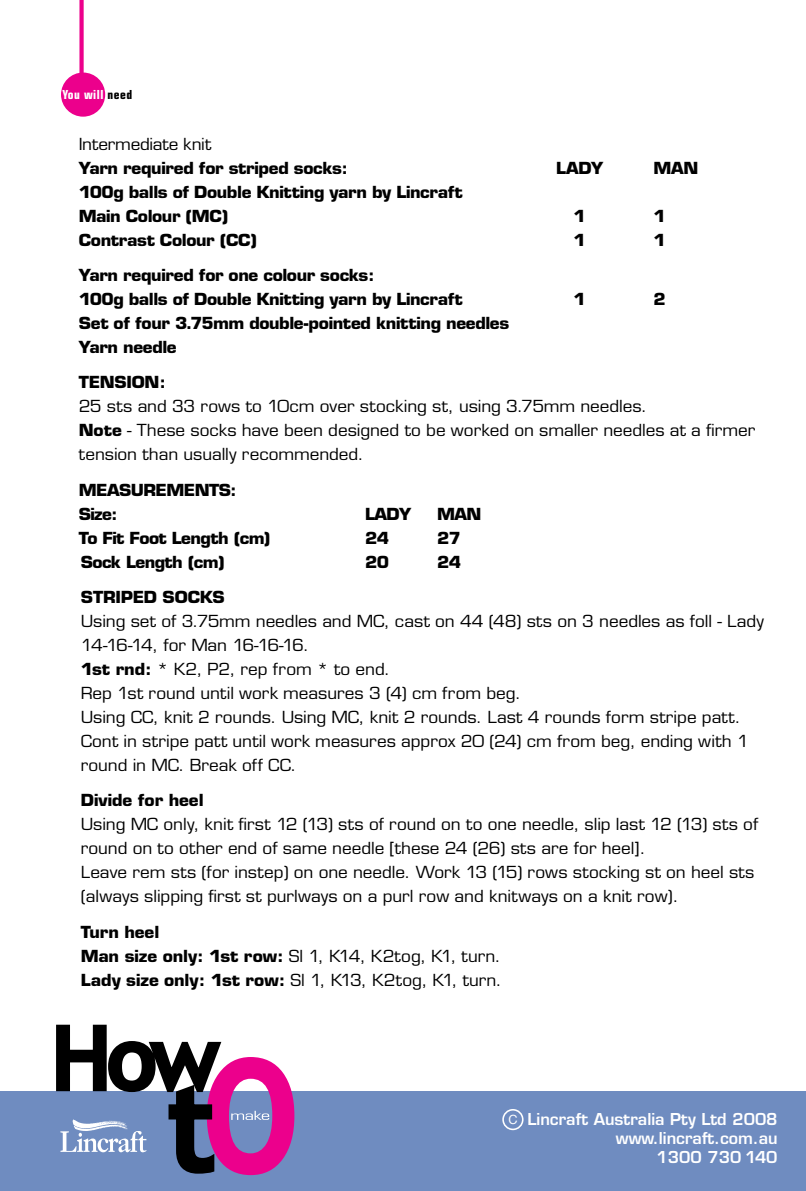
<style>
.page{position:relative;width:806px;height:1191px;background:#fff}
.page>*{position:absolute;margin:0;border:0;box-sizing:border-box;transform-origin:0 0}
.t1{font:16.2px/24px "Eurostile";color:#000;scale:1.06 1}
.t2{font:700 16.2px/24px "Eurostile";letter-spacing:-.025em;color:#000;scale:1.06 1}
.t3{font:700 16.2px "Eurostile";color:#000;scale:1.06 1}
.t4{font:600 16px/19.2px "Eurostile";color:#fff;text-align:right}
.t5{font:12.6px "Helvetica";color:#fff}
.t6{font:700 condensed 12.4px "Eurostile";letter-spacing:.04em;color:#fff}
.s1{color:#000}
.s2{font-weight:700}
.s3{font-weight:400}
</style>
<div class="page">
<div style="left:0;top:1091px;width:805px;height:100px;background:#6f8cc0"></div>
<div style="left:502px;top:1109px;width:21px;height:21px;border:2px solid #fff;border-radius:50%"></div>
<svg style="left:56px;top:1024px;width:238px;height:151px"></svg>
<div style="left:61px;top:73px;width:44px;height:44px;background:#ec008c;border-radius:50%"></div>
<div style="left:79px;top:0;width:5px;height:83px;background:#ec008c"></div>
<p class="t6" style="left:62px;top:87px;width:71px">You will <span class="s1">need</span></p>
<p class="t1" style="left:79px;top:132px;width:126px">Intermediate knit</p>
<p class="t2" style="left:79px;top:156px;width:255px">Yarn required for striped socks:</p>
<p class="t2" style="left:555px;top:156px;width:46px">LADY</p>
<p class="t2" style="left:653px;top:156px;width:44px">MAN</p>
<p class="t2" style="left:79px;top:180px;width:363px">100g balls of Double Knitting yarn by Lincraft<br>Main Colour (MC)</p>
<p class="t2" style="left:573px;top:204px;width:13px">1</p>
<p class="t2" style="left:653px;top:204px;width:13px">1</p>
<p class="t2" style="left:79px;top:228px;width:169px">Contrast Colour (CC)</p>
<p class="t2" style="left:573px;top:228px;width:13px">1</p>
<p class="t2" style="left:653px;top:228px;width:13px">1</p>
<p class="t2" style="left:79px;top:263px;width:363px">Yarn required for one colour socks:<br>100g balls of Double Knitting yarn by Lincraft</p>
<p class="t2" style="left:573px;top:287px;width:13px">1</p>
<p class="t2" style="left:653px;top:287px;width:13px">2</p>
<p class="t2" style="left:79px;top:311px;width:407px">Set of four 3.75mm double-pointed knitting needles<br>Yarn needle</p>
<p class="t2" style="left:79px;top:370px;width:84px">TENSION:</p>
<p class="t1" style="left:79px;top:394px;width:639px">25 sts and 33 rows to 10cm over stocking st, using 3.75mm needles.<br><span class="s2">Note</span> - These socks have been designed to be worked on smaller needles at a firmer tension than usually recommended.</p>
<p class="t2" style="left:79px;top:478px;width:150px">MEASUREMENTS:<br>Size:</p>
<p class="t2" style="left:365px;top:502px;width:45px">LADY</p>
<p class="t2" style="left:437px;top:502px;width:43px">MAN</p>
<p class="t2" style="left:79px;top:526px;width:182px">To Fit Foot Length (cm)</p>
<p class="t2" style="left:365px;top:526px;width:24px">24</p>
<p class="t2" style="left:437px;top:526px;width:24px">27</p>
<p class="t2" style="left:81px;top:550px;width:137px">Sock Length (cm)</p>
<p class="t2" style="left:365px;top:550px;width:24px">20</p>
<p class="t2" style="left:437px;top:550px;width:24px">24</p>
<p class="t2" style="left:81px;top:585px;width:137px">STRIPED SOCKS</p>
<p class="t1" style="left:81px;top:609px;width:645px">Using set of 3.75mm needles and MC, cast on 44 (48) sts on 3 needles as foll - Lady 14-16-14, for Man 16-16-16.<br><span class="s2">1st rnd:</span> * K2, P2, rep from * to end.<br>Rep 1st round until work measures 3 (4) cm from beg.<br>Using CC, knit 2 rounds. Using MC, knit 2 rounds. Last 4 rounds form stripe patt.<br>Cont in stripe patt until work measures approx 20 (24) cm from beg, ending with 1 round in MC. Break off CC.</p>
<p class="t3" style="left:81px;top:790px;width:117px">Divide for heel</p>
<p class="t1" style="left:81px;top:812px;width:640px">Using MC only, knit first 12 (13) sts of round on to one needle, slip last 12 (13) sts of round on to other end of same needle [these 24 (26) sts are for heel].<br>Leave rem sts (for instep) on one needle. Work 13 (15) rows stocking st on heel sts (always slipping first st purlways on a purl row and knitways on a knit row).</p>
<p class="t2" style="left:81px;top:919px;width:398px">Turn heel<br>Man size only: 1st row: <span class="s3">Sl 1, K14, K2tog, K1, turn.<br></span>Lady size only: 1st row: <span class="s3">Sl 1, K13, K2tog, K1, turn.</span></p>
<p class="t5" style="left:508px;top:1109px;width:11px">C</p>
<p class="t4" style="left:527px;top:1109px;width:251px">Lincraft Australia Pty Ltd 2008 www.lincraft.com.au<br>1300 730 140</p>
</div>
